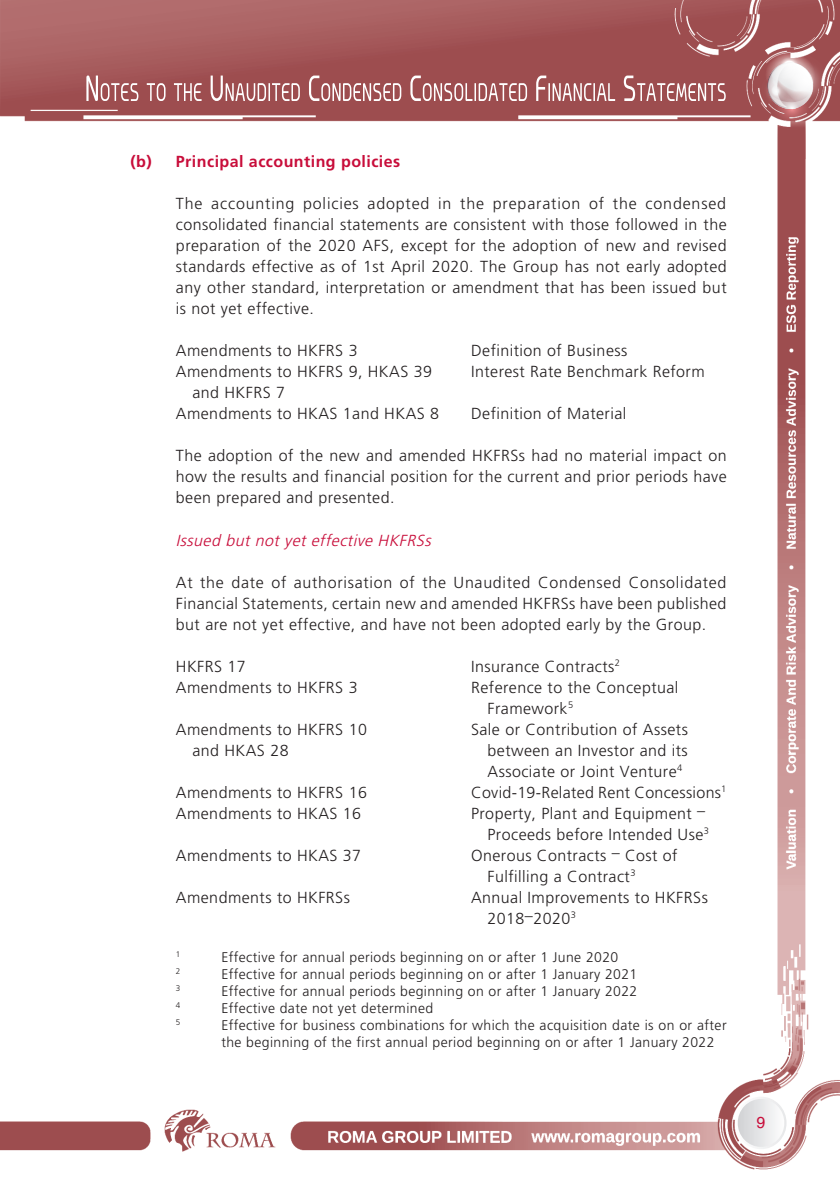
<style>
.page{position:relative;width:840px;height:1191px;background:#fff}
.page>*{position:absolute;margin:0;border:0;box-sizing:border-box;transform-origin:0 0}
.t1{font:300 16px/21px "Frutiger LT Std";letter-spacing:.03em;color:#231f20}
.t2{font:700 16px "Frutiger LT Std";letter-spacing:.03em;color:#c80d3a}
.t3{font:italic 300 16px "Frutiger LT Std";color:#c80d3a}
.t4{font:16px "Helvetica LT Std";color:#c80d3a}
.t5{font:300 14px/17px "Frutiger LT Std";letter-spacing:.03em;color:#231f20}
.t6{font:300 8.2px "Frutiger LT Std";color:#231f20}
</style>
<div class="page">
<img style="left:0;top:0;width:839px;height:1170px">
<svg style="left:760px;top:42px;width:67px;height:89px"></svg>
<svg style="left:732px;top:1096px;width:54px;height:55px"></svg>
<svg style="left:86px;top:76px;width:639px;height:25px;background:#b27375"></svg>
<p class="t2" style="left:130px;top:152px;width:271px">(b) Principal accounting policies</p>
<p class="t1" style="left:176px;top:194px;width:552px;text-align:justify">The accounting policies adopted in the preparation of the condensed consolidated financial statements are consistent with those followed in the preparation of the 2020 AFS, except for the adoption of new and revised standards effective as of 1st April 2020. The Group has not early adopted any other standard, interpretation or amendment that has been issued but is not yet effective.</p>
<p class="t1" style="left:176px;top:341px;width:183px">Amendments to HKFRS 3</p>
<p class="t1" style="left:471px;top:341px;width:158px">Definition of Business</p>
<p class="t1" style="left:192px;top:362px;width:241px;text-indent:-16px">Amendments to HKFRS 9, HKAS 39 and HKFRS 7</p>
<p class="t1" style="left:471px;top:362px;width:235px">Interest Rate Benchmark Reform</p>
<p class="t1" style="left:176px;top:404px;width:264px">Amendments to HKAS 1and HKAS 8</p>
<p class="t1" style="left:471px;top:404px;width:157px">Definition of Material</p>
<p class="t1" style="left:176px;top:446px;width:552px;text-align:justify">The adoption of the new and amended HKFRSs had no material impact on how the results and financial position for the current and prior periods have been prepared and presented.</p>
<p class="t3" style="left:176px;top:531px;width:260px">Issued but not yet effective HKFRSs</p>
<p class="t1" style="left:176px;top:572px;width:551px;text-align:justify">At the date of authorisation of the Unaudited Condensed Consolidated Financial Statements, certain new and amended HKFRSs have been published but are not yet effective, and have not been adopted early by the Group.</p>
<p class="t1" style="left:176px;top:656px;width:71px">HKFRS 17</p>
<p class="t1" style="left:471px;top:656px;width:150px">Insurance Contracts<sup>2</sup></p>
<p class="t1" style="left:176px;top:677px;width:183px">Amendments to HKFRS 3</p>
<p class="t1" style="left:487px;top:677px;width:192px;text-indent:-16px">Reference to the Conceptual<br>Framework<sup>5</sup></p>
<p class="t1" style="left:192px;top:719px;width:176px;text-indent:-16px">Amendments to HKFRS 10 and HKAS 28</p>
<p class="t1" style="left:487px;top:719px;width:202px;text-align:justify;text-indent:-16px">Sale or Contribution of Assets between an Investor and its Associate or Joint Venture<sup>4</sup></p>
<p class="t1" style="left:176px;top:782px;width:192px">Amendments to HKFRS 16</p>
<p class="t1" style="left:471px;top:782px;width:257px">Covid-19-Related Rent Concessions<sup>1</sup></p>
<p class="t1" style="left:176px;top:803px;width:187px">Amendments to HKAS 16</p>
<p class="t1" style="left:471px;top:803px;width:239px;text-align:right">Property, Plant and Equipment –<br>Proceeds before Intended Use<sup>3</sup></p>
<p class="t1" style="left:176px;top:845px;width:187px">Amendments to HKAS 37</p>
<p class="t1" style="left:487px;top:845px;width:191px;text-indent:-16px">Onerous Contracts – Cost of<br>Fulfilling a Contract<sup>3</sup></p>
<p class="t1" style="left:176px;top:887px;width:175px">Amendments to HKFRSs</p>
<p class="t1" style="left:487px;top:887px;width:222px;text-indent:-16px">Annual Improvements to HKFRSs<br>2018–2020<sup>3</sup></p>
<p class="t6" style="left:176px;top:949px;width:6px">1</p>
<p class="t5" style="left:221px;top:948px;width:398px">Effective for annual periods beginning on or after 1 June 2020</p>
<p class="t6" style="left:176px;top:966px;width:6px">2</p>
<p class="t5" style="left:221px;top:965px;width:417px">Effective for annual periods beginning on or after 1 January 2021</p>
<p class="t6" style="left:176px;top:983px;width:6px">3</p>
<p class="t5" style="left:221px;top:982px;width:417px">Effective for annual periods beginning on or after 1 January 2022</p>
<p class="t6" style="left:176px;top:1000px;width:6px">4</p>
<p class="t5" style="left:221px;top:999px;width:213px">Effective date not yet determined</p>
<p class="t6" style="left:176px;top:1017px;width:6px">5</p>
<p class="t5" style="left:221px;top:1016px;width:506px">Effective for business combinations for which the acquisition date is on or after the beginning of the first annual period beginning on or after 1 January 2022</p>
<p class="t4" style="left:756px;top:1113px;width:10px">9</p>
</div>
